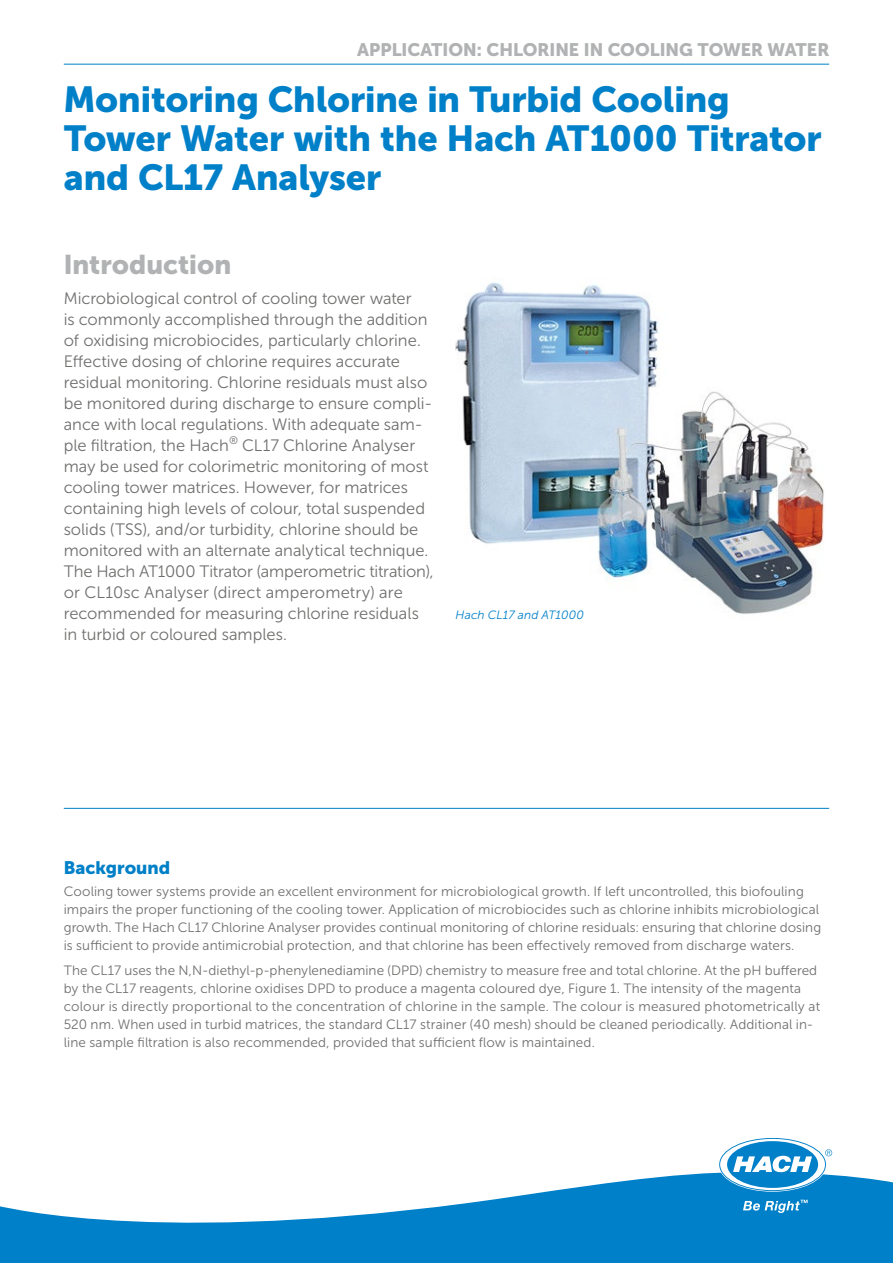
<style>
.page{position:relative;width:893px;height:1263px;background:#fff}
.page>*{position:absolute;margin:0;border:0;box-sizing:border-box;transform-origin:0 0}
.t1{font:36px/39px "Museo Sans Cyrl 900";letter-spacing:-.005em;color:#0080c8}
.t2{font:27px "Museo Sans Cyrl 900";color:#b1b2b3}
.t3{font:18px "Museo Sans Cyrl 900";color:#b1b2b3}
.t4{font:18px "Museo Sans Cyrl 900";color:#0080c8}
.t5{font:16.5px/21px "Museo Sans Cyrl 300";color:#6f6f6e}
.t6{font:13.5px/18px "Museo Sans Cyrl 300";letter-spacing:.01em;color:#6f6f6e}
.t7{font:italic 12px "Museo Sans Cyrl 300";letter-spacing:.01em;color:#0080c8}
</style>
<div class="page">
<hr style="left:64px;top:64px;width:765px;height:1px;background:#0080c8">
<hr style="left:64px;top:808px;width:765px;height:1px;background:#0080c8">
<svg style="left:0;top:1172px;width:893px;height:91px;fill:#0080c8"></svg>
<svg style="left:720px;top:1139px;width:112px;height:51px"></svg>
<svg style="left:743px;top:1200px;width:65px;height:13px"></svg>
<img style="left:455px;top:282px;width:369px;height:332px">
<h3 class="t3" style="left:357px;top:39px;width:473px">APPLICATION: CHLORINE IN COOLING TOWER WATER</h3>
<h1 class="t1" style="left:64px;top:80px;width:760px">Monitoring Chlorine in Turbid Cooling<br>Tower Water with the Hach AT1000 Titrator and CL17 Analyser</h1>
<h2 class="t2" style="left:64px;top:249px;width:169px">Introduction</h2>
<p class="t5" style="left:64px;top:288px;width:372px">Microbiological control of cooling tower water<br>is commonly accomplished through the addition of oxidising microbiocides, particularly chlorine.<br>Effective dosing of chlorine requires accurate residual monitoring. Chlorine residuals must also be monitored during discharge to ensure compli&shy;ance with local regulations. With adequate sam&shy;ple filtration, the Hach<sup>®</sup> CL17 Chlorine Analyser may be used for colorimetric monitoring of most cooling tower matrices. However, for matrices containing high levels of colour, total suspended solids (TSS), and/or turbidity, chlorine should be monitored with an alternate analytical technique.<br>The Hach AT1000 Titrator (amperometric titration), or CL10sc Analyser (direct amperometry) are recommended for measuring chlorine residuals in turbid or coloured samples.</p>
<p class="t7" style="left:455px;top:608px;width:130px">Hach CL17 and AT1000</p>
<h3 class="t4" style="left:64px;top:857px;width:108px">Background</h3>
<p class="t6" style="left:64px;top:883px;width:759px">Cooling tower systems provide an excellent environment for microbiological growth. If left uncontrolled, this biofouling impairs the proper functioning of the cooling tower. Application of microbiocides such as chlorine inhibits microbiological growth. The Hach CL17 Chlorine Analyser provides continual monitoring of chlorine residuals: ensuring that chlorine dosing is sufficient to provide antimicrobial protection, and that chlorine has been effectively removed from discharge waters.</p>
<p class="t6" style="left:64px;top:961px;width:758px">The CL17 uses the N,N-diethyl-p-phenylenediamine (DPD) chemistry to measure free and total chlorine. At the pH buffered by the CL17 reagents, chlorine oxidises DPD to produce a magenta coloured dye, Figure 1. The intensity of the magenta colour is directly proportional to the concentration of chlorine in the sample. The colour is measured photometrically at 520 nm. When used in turbid matrices, the standard CL17 strainer (40 mesh) should be cleaned periodically. Additional in&shy;line sample filtration is also recommended, provided that sufficient flow is maintained.</p>
</div>
